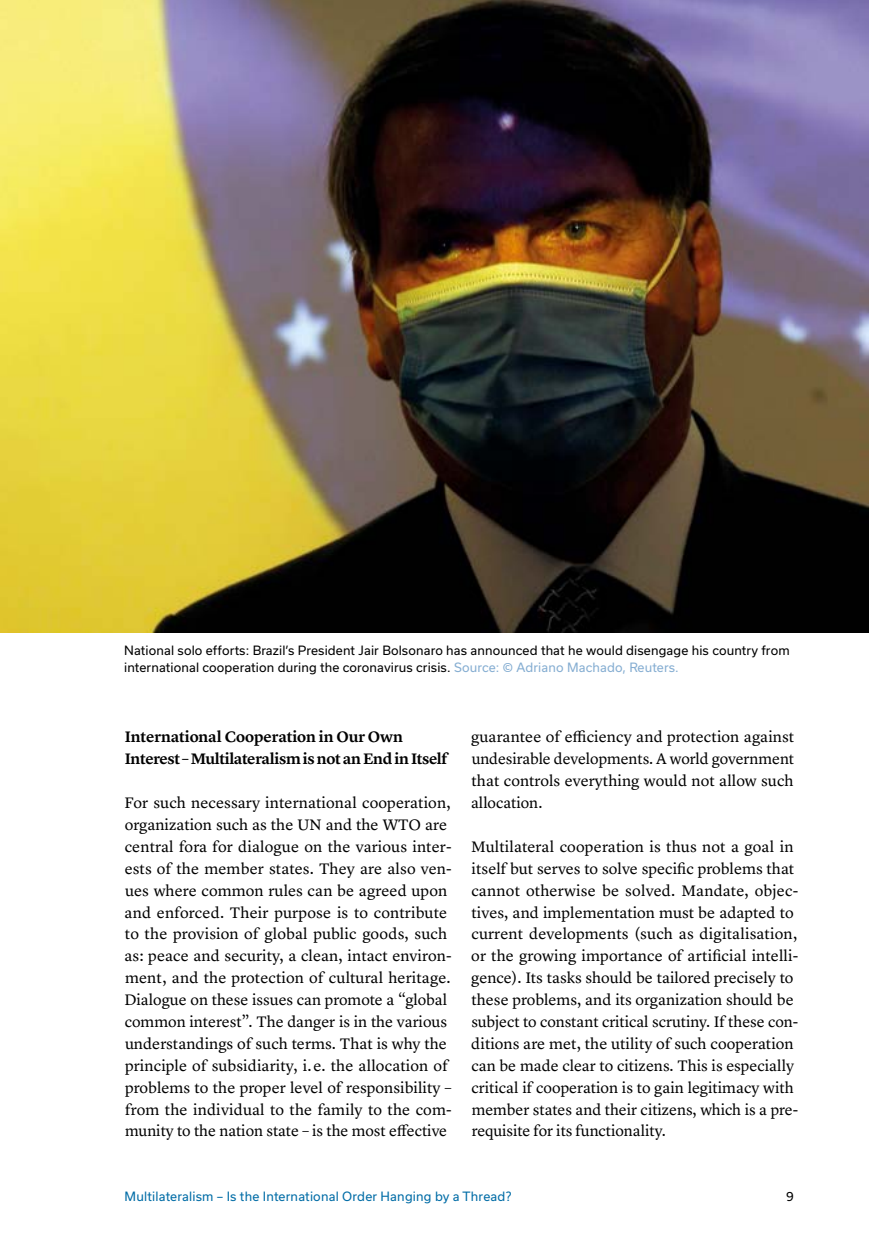
<style>
.page{position:relative;width:869px;height:1246px;background:#fff}
.page>*{position:absolute;margin:0;border:0;box-sizing:border-box;transform-origin:0 0}
.Paragraph{font:15.75px/21.9px "Lyon Text";color:#000}
.Header3{font:600 15.75px/21.9px "Lyon Text";letter-spacing:-.02em;color:#000}
.t1{font:12.25px/17.5px "Usual";letter-spacing:.01em;color:#000}
.t2{font:12.25px "Usual";letter-spacing:.015em;color:#006ca6}
.s1{color:#86aed2}
</style>
<div class="page">
<img style="left:0;top:0;width:868px;height:632px">
<p class="t1" style="left:124px;top:641px;width:666px">National solo efforts: Brazil’s President Jair Bolsonaro has announced that he would disengage his country from international cooperation during the coronavirus crisis. <span class="s1">Source: © Adriano Machado, Reuters.</span></p>
<p class="Header3" style="left:125px;top:724px;width:324px">International Cooperation in Our Own<br>Interest – Multilateralism is not an End in Itself</p>
<p class="Paragraph" style="left:124px;top:790px;width:328px">For such necessary international cooperation, organization such as the UN and the WTO are central fora for dialogue on the various inter&shy;ests of the member states. They are also ven&shy;ues where common rules can be agreed upon and enforced. Their purpose is to contribute to the provision of global public goods, such as: peace and security, a clean, intact environ&shy;ment, and the protection of cultural heritage.<br>Dialogue on these issues can promote a “global common interest”. The danger is in the various understandings of such terms. That is why the principle of subsidiarity, i. e. the allocation of problems to the proper level of responsibility – from the individual to the family to the com&shy;munity to the nation state – is the most effective</p>
<p class="Paragraph" style="left:471px;top:724px;width:324px;text-align:justify">guarantee of efficiency and protection against undesirable developments. A world government that controls everything would not allow such allocation.</p>
<p class="Paragraph" style="left:471px;top:834px;width:328px">Multilateral cooperation is thus not a goal in itself but serves to solve specific problems that cannot otherwise be solved. Mandate, objec&shy;tives, and implementation must be adapted to current developments (such as digitalisation, or the growing importance of artificial intelli&shy;gence). Its tasks should be tailored precisely to these problems, and its organization should be subject to constant critical scrutiny. If these con&shy;ditions are met, the utility of such cooperation can be made clear to citizens. This is especially critical if cooperation is to gain legitimacy with member states and their citizens, which is a pre&shy;requisite for its functionality.</p>
<p class="t2" style="left:125px;top:1188px;width:388px">Multilateralism – Is the International Order Hanging by a Thread?</p>
<p class="t1" style="left:786px;top:1186px;width:9px">9</p>
</div>
